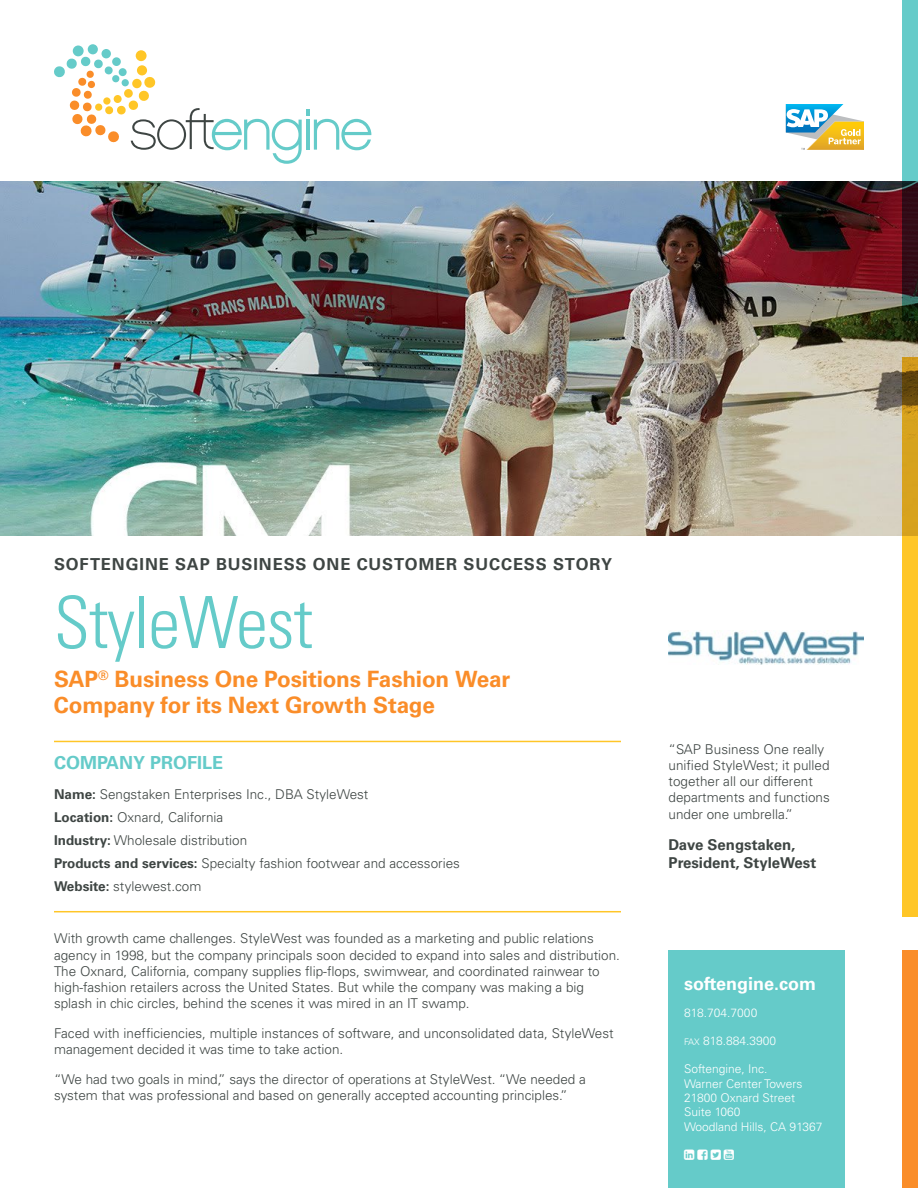
<style>
.page{position:relative;width:918px;height:1188px;background:#fff}
.page>*{position:absolute;margin:0;border:0;box-sizing:border-box;transform-origin:0 0}
.t1{font:300 condensed 72px "Univers";letter-spacing:-.02em;color:#65cbc9}
.t2{font:700 22.5px/25.5px "Univers";letter-spacing:-.01em;color:#fa8d29}
.t3{font:700 18px "Univers";color:#65cbc9}
.t4{font:700 18px "Univers";color:#fff}
.t5{font:700 16.5px "Univers";letter-spacing:.055em;color:#3e4543}
.t6{font:700 15px/18px "Univers";color:#3e4543}
.t7{font:300 13.5px/16.2px "Univers";color:#3e4543}
.t8{font:300 12px/14.4px "Univers";color:#fff}
.s1{font-weight:700}
.s2{font-size:9px}
</style>
<div class="page">
<div style="left:102px;top:49px;width:9px;height:9px;background:#65cbc9;border-radius:50%"></div>
<div style="left:88px;top:44px;width:10px;height:10px;background:#65cbc9;border-radius:50%"></div>
<div style="left:73px;top:46px;width:11px;height:10px;background:#65cbc9;border-radius:50%"></div>
<div style="left:136px;top:50px;width:11px;height:11px;background:#ffc627;border-radius:50%"></div>
<svg style="left:54px;top:56px;width:317px;height:108px"></svg>
<img style="left:0;top:181px;width:918px;height:355px">
<hr style="left:54px;top:741px;width:567px;height:1px;background:#ffc627">
<hr style="left:54px;top:911px;width:567px;height:1px;background:#ffc627">
<svg style="left:902px;top:358px;width:16px;height:559px;background:#eab422"></svg>
<div style="left:902px;top:950px;width:16px;height:238px;background:#fa8d29"></div>
<svg style="left:902px;top:0;width:16px;height:321px;background:#4c7d7d"></svg>
<div style="left:669px;top:950px;width:176px;height:238px;background:#65cbc9"></div>
<svg style="left:786px;top:104px;width:78px;height:46px"></svg>
<img style="left:669px;top:631px;width:195px;height:34px">
<p class="t5" style="left:54px;top:555px;width:560px">SOFTENGINE SAP BUSINESS ONE CUSTOMER SUCCESS STORY</p>
<h1 class="t1" style="left:54px;top:579px;width:261px">StyleWest</h1>
<h2 class="t2" style="left:54px;top:667px;width:458px">SAP<sup>®</sup> Business One Positions Fashion Wear<br>Company for its Next Growth Stage</h2>
<h3 class="t3" style="left:54px;top:752px;width:171px">COMPANY PROFILE</h3>
<p class="t7" style="left:54px;top:783px;width:407px;line-height:23px"><span class="s1">Name:</span> Sengstaken Enterprises Inc., DBA StyleWest<br><span class="s1">Location:</span> Oxnard, California<br><span class="s1">Industry:</span> Wholesale distribution<br><span class="s1">Products and services:</span> Specialty fashion footwear and accessories <span class="s1">Website:</span> stylewest.com</p>
<p class="t7" style="left:54px;top:930px;width:568px">With growth came challenges. StyleWest was founded as a marketing and public relations agency in 1998, but the company principals soon decided to expand into sales and distribution.<br>The Oxnard, California, company supplies flip-flops, swimwear, and coordinated rainwear to high-fashion retailers across the United States. But while the company was making a big splash in chic circles, behind the scenes it was mired in an IT swamp.</p>
<p class="t7" style="left:54px;top:1025px;width:561px">Faced with inefficiencies, multiple instances of software, and unconsolidated data, StyleWest management decided it was time to take action.</p>
<p class="t7" style="left:54px;top:1071px;width:533px">“We had two goals in mind,” says the director of operations at StyleWest. “We needed a system that was professional and based on generally accepted accounting principles.”</p>
<p class="t7" style="left:669px;top:741px;width:163px">“SAP Business One really unified StyleWest; it pulled together all our different departments and functions under one umbrella.”</p>
<p class="t6" style="left:669px;top:836px;width:149px">Dave Sengstaken,<br>President, StyleWest</p>
<h3 class="t4" style="left:684px;top:973px;width:134px">softengine.com</h3>
<p class="t8" style="left:684px;top:1006px;width:75px">818.704.7000</p>
<p class="t8" style="left:684px;top:1034px;width:94px"><span class="s2">FAX</span> 818.884.3900</p>
<p class="t8" style="left:684px;top:1062px;width:140px">Softengine, Inc.<br>Warner Center Towers<br>21800 Oxnard Street<br>Suite 1060<br>Woodland Hills, CA 91367</p>
</div>
